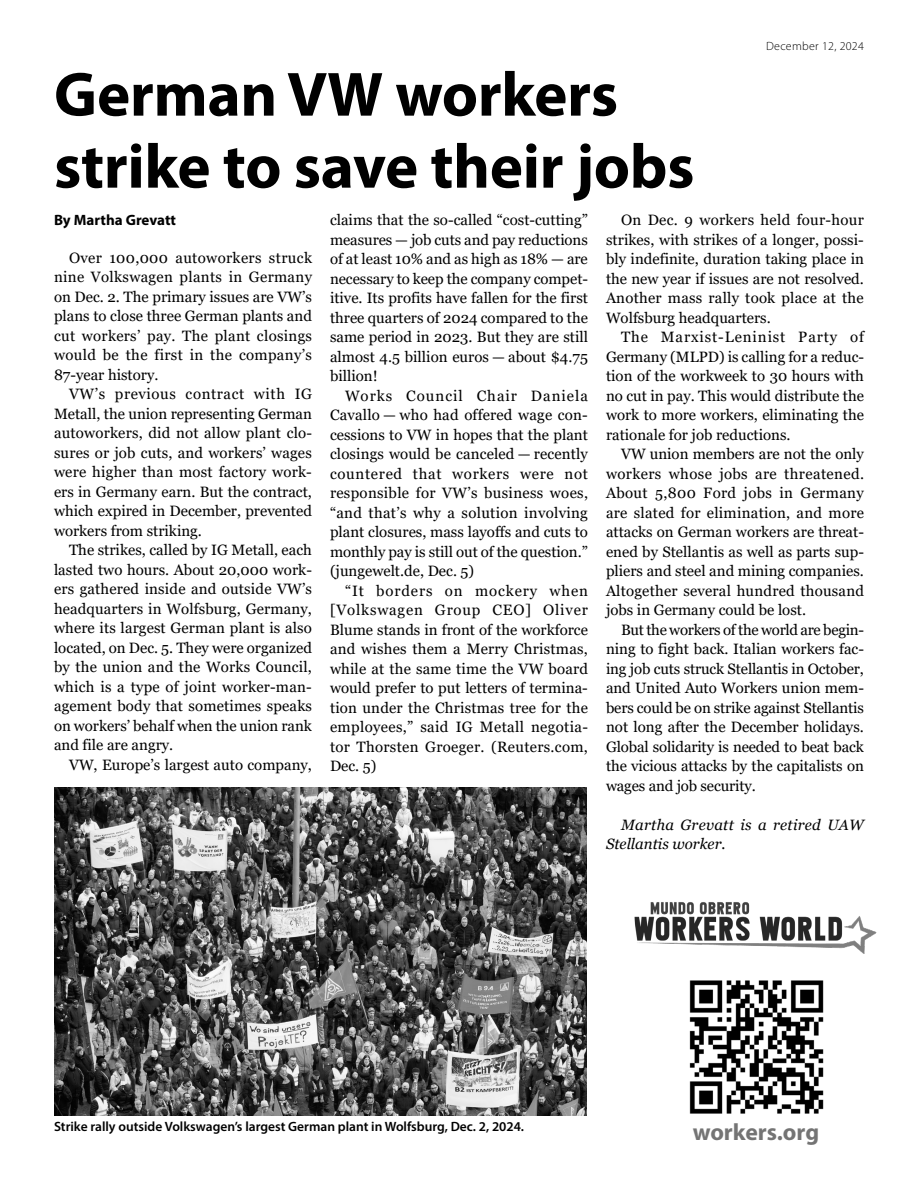
<style>
.page{position:relative;width:918px;height:1188px;background:#fff}
.page>*{position:absolute;margin:0;border:0;box-sizing:border-box;transform-origin:0 0}
.t1{font:700 63px/72px "Myriad Pro";letter-spacing:-.005em;color:#000}
.t2{font:700 23.7px "Myriad Pro";color:#747474}
.t3{font:15px/19.5px "Georgia";color:#000;text-align:justify}
.t4{font:italic 15px/19.5px "Georgia";letter-spacing:.02em;color:#000}
.t5{font:700 15px "Myriad Pro";color:#000}
.t6{font:600 13.5px "Myriad Pro";color:#000}
.t7{font:300 12px "Myriad Pro";letter-spacing:.025em;color:#000}
</style>
<div class="page">
<img style="left:635px;top:902px;width:241px;height:52px">
<img style="left:689px;top:980px;width:135px;height:134px">
<img style="left:54px;top:787px;width:532px;height:329px">
<p class="t7" style="left:766px;top:38px;width:99px">December 12, 2024</p>
<h1 class="t1" style="left:54px;top:56px;width:642px">German VW workers strike to save their jobs</h1>
<p class="t5" style="left:54px;top:210px;width:124px">By Martha Grevatt</p>
<p class="t3" style="left:54px;top:248px;width:260px;text-indent:15px">Over 100,000 autoworkers struck nine Volkswagen plants in Germany on Dec. 2. The primary issues are VW’s plans to close three German plants and cut workers’ pay. The plant closings would be the first in the company’s 87-year history.</p>
<p class="t3" style="left:54px;top:385px;width:260px;text-indent:15px">VW’s previous contract with IG Metall, the union representing German autoworkers, did not allow plant clo&shy;sures or job cuts, and workers’ wages were higher than most factory work&shy;ers in Germany earn. But the contract, which expired in December, prevented workers from striking.</p>
<p class="t3" style="left:54px;top:541px;width:260px;text-indent:15px">The strikes, called by IG Metall, each lasted two hours. About 20,000 work&shy;ers gathered inside and outside VW’s headquarters in Wolfsburg, Germany, where its largest German plant is also located, on Dec. 5. They were organized by the union and the Works Council, which is a type of joint worker-man&shy;agement body that sometimes speaks on workers’ behalf when the union rank and file are angry.</p>
<p class="t3" style="left:69px;top:755px;width:244px">VW, Europe’s largest auto company,</p>
<p class="t3" style="left:606px;top:211px;width:260px;text-indent:15px">On Dec. 9 workers held four-hour strikes, with strikes of a longer, possi&shy;bly indefinite, duration taking place in the new year if issues are not resolved.<br>Another mass rally took place at the Wolfsburg headquarters.</p>
<p class="t3" style="left:606px;top:328px;width:260px;text-indent:15px">The Marxist-Leninist Party of Germany (MLPD) is calling for a reduc&shy;tion of the workweek to 30 hours with no cut in pay. This would distribute the work to more workers, eliminating the rationale for job reductions.</p>
<p class="t3" style="left:606px;top:445px;width:260px;text-indent:15px">VW union members are not the only workers whose jobs are threatened.<br>About 5,800 Ford jobs in Germany are slated for elimination, and more attacks on German workers are threat&shy;ened by Stellantis as well as parts sup&shy;pliers and steel and mining companies.<br>Altogether several hundred thousand jobs in Germany could be lost.</p>
<p class="t3" style="left:606px;top:620px;width:260px;text-indent:15px">But the workers of the world are begin&shy;ning to fight back. Italian workers fac&shy;ing job cuts struck Stellantis in October, and United Auto Workers union mem&shy;bers could be on strike against Stellantis not long after the December holidays.<br>Global solidarity is needed to beat back the vicious attacks by the capitalists on wages and job security.</p>
<p class="t4" style="left:606px;top:815px;width:259px;text-indent:15px">Martha Grevatt is a retired UAW<br>Stellantis worker.</p>
<p class="t3" style="left:330px;top:211px;width:260px">claims that the so-called “cost-cutting” measures — job cuts and pay reductions of at least 10% and as high as 18% — are necessary to keep the company compet&shy;itive. Its profits have fallen for the first three quarters of 2024 compared to the same period in 2023. But they are still almost 4.5 billion euros — about $4.75 billion!</p>
<p class="t3" style="left:330px;top:386px;width:260px;text-indent:15px">Works Council Chair Daniela Cavallo — who had offered wage con&shy;cessions to VW in hopes that the plant closings would be canceled — recently countered that workers were not responsible for VW’s business woes, “and that’s why a solution involving plant closures, mass layoffs and cuts to monthly pay is still out of the question.” (jungewelt.de, Dec. 5)</p>
<p class="t3" style="left:330px;top:581px;width:260px;text-indent:15px">“It borders on mockery when [Volkswagen Group CEO] Oliver Blume stands in front of the workforce and wishes them a Merry Christmas, while at the same time the VW board would prefer to put letters of termina&shy;tion under the Christmas tree for the employees,” said IG Metall negotia&shy;tor Thorsten Groeger. (Reuters.com, Dec. 5)</p>
<p class="t6" style="left:54px;top:1118px;width:472px">Strike rally outside Volkswagen’s largest German plant in Wolfsburg, Dec. 2, 2024.</p>
<h2 class="t2" style="left:693px;top:1116px;width:128px">workers.org</h2>
</div>
